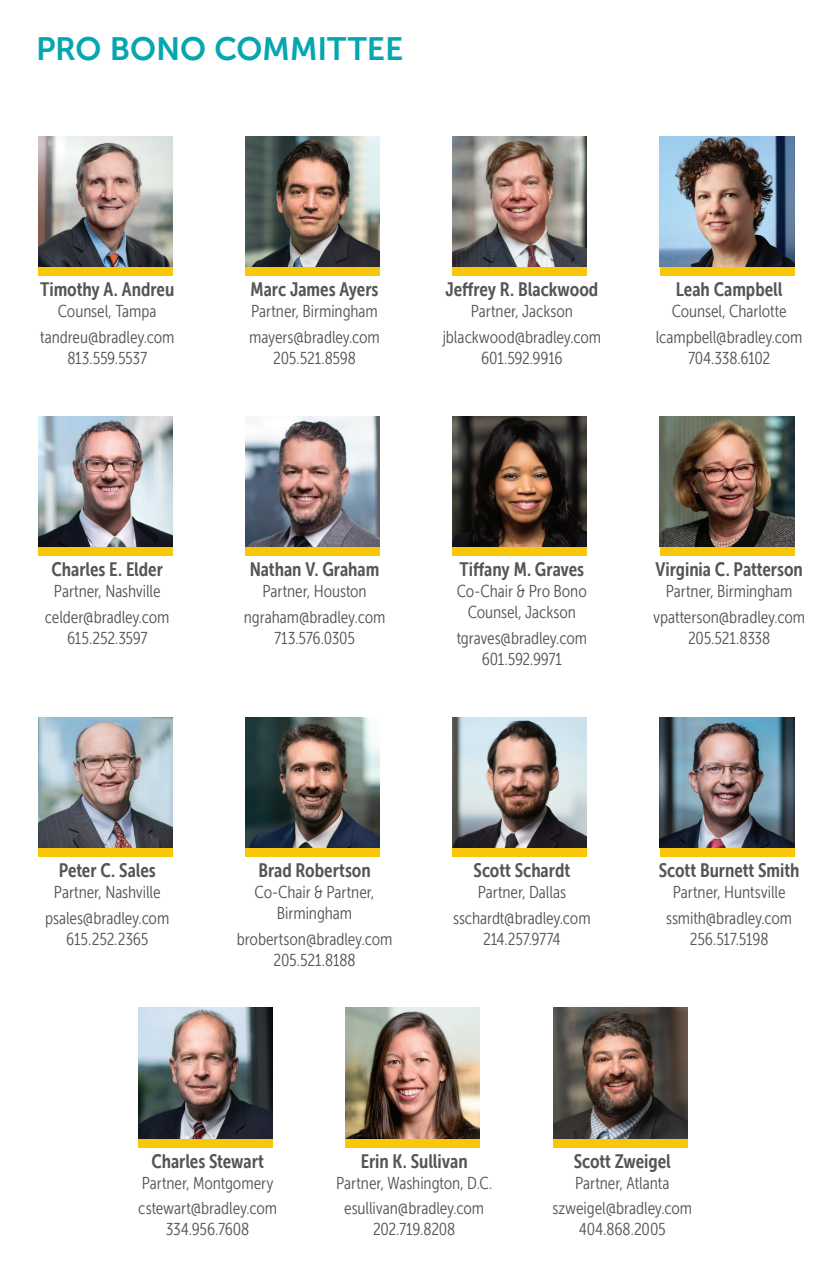
<style>
.page{position:relative;width:830px;height:1280px;background:#fff}
.page>*{position:absolute;margin:0;border:0;box-sizing:border-box;transform-origin:0 0}
.t1{font:31.8px "Museo Sans 700";letter-spacing:-.005em;color:#04a6af}
.t2{font:19.1px "Museo Sans Cond 700";letter-spacing:-.005em;color:#545557}
.t3{font:17.2px/25.5px "Museo Sans Cond 300";letter-spacing:-.005em;color:#545557;text-align:center}
</style>
<div class="page">
<div style="left:38px;top:267px;width:134px;height:9px;background:#f9c709"></div>
<img style="left:38px;top:136px;width:134px;height:131px">
<div style="left:245px;top:848px;width:134px;height:9px;background:#f9c709"></div>
<img style="left:245px;top:717px;width:134px;height:131px">
<div style="left:660px;top:547px;width:134px;height:9px;background:#f9c709"></div>
<img style="left:660px;top:416px;width:134px;height:131px">
<div style="left:345px;top:1138px;width:134px;height:10px;background:#f9c709"></div>
<img style="left:345px;top:1008px;width:134px;height:130px">
<div style="left:553px;top:1138px;width:134px;height:10px;background:#f9c709"></div>
<img style="left:553px;top:1008px;width:134px;height:130px">
<div style="left:660px;top:267px;width:134px;height:9px;background:#f9c709"></div>
<img style="left:660px;top:136px;width:134px;height:131px">
<div style="left:453px;top:547px;width:134px;height:9px;background:#f9c709"></div>
<img style="left:453px;top:416px;width:134px;height:131px">
<div style="left:245px;top:547px;width:134px;height:9px;background:#f9c709"></div>
<img style="left:245px;top:416px;width:134px;height:131px">
<div style="left:139px;top:1138px;width:134px;height:10px;background:#f9c709"></div>
<img style="left:138px;top:1008px;width:135px;height:130px">
<div style="left:38px;top:547px;width:134px;height:9px;background:#f9c709"></div>
<img style="left:38px;top:416px;width:134px;height:131px">
<div style="left:660px;top:848px;width:134px;height:9px;background:#f9c709"></div>
<img style="left:660px;top:717px;width:134px;height:131px">
<div style="left:453px;top:267px;width:134px;height:9px;background:#f9c709"></div>
<img style="left:453px;top:136px;width:134px;height:131px">
<div style="left:453px;top:848px;width:134px;height:9px;background:#f9c709"></div>
<img style="left:453px;top:717px;width:134px;height:131px">
<div style="left:245px;top:267px;width:134px;height:9px;background:#f9c709"></div>
<img style="left:245px;top:136px;width:134px;height:131px">
<div style="left:38px;top:848px;width:134px;height:9px;background:#f9c709"></div>
<img style="left:38px;top:717px;width:134px;height:131px">
<h1 class="t1" style="left:36px;top:31px;width:369px">PRO BONO COMMITTEE</h1>
<p class="t2" style="left:40px;top:279px;width:136px">Timothy A. Andreu</p>
<p class="t3" style="left:40px;top:299px;width:136px">Counsel, Tampa tandreu@bradley.com</p>
<p class="t3" style="left:67px;top:345px;width:81px">813.559.5537</p>
<p class="t2" style="left:251px;top:279px;width:129px">Marc James Ayers</p>
<p class="t3" style="left:249px;top:299px;width:132px;text-align:left">Partner, Birmingham mayers@bradley.com</p>
<p class="t3" style="left:273px;top:345px;width:84px">205.521.8598</p>
<p class="t2" style="left:445px;top:279px;width:154px">Jeffrey R. Blackwood</p>
<p class="t3" style="left:443px;top:299px;width:160px">Partner, Jackson jblackwood@bradley.com</p>
<p class="t3" style="left:481px;top:345px;width:83px">601.592.9916</p>
<p class="t2" style="left:676px;top:279px;width:108px">Leah Campbell</p>
<p class="t3" style="left:656px;top:299px;width:148px">Counsel, Charlotte lcampbell@bradley.com</p>
<p class="t3" style="left:688px;top:345px;width:84px">704.338.6102</p>
<p class="t2" style="left:52px;top:559px;width:113px">Charles E. Elder</p>
<p class="t3" style="left:45px;top:579px;width:126px">Partner, Nashville celder@bradley.com</p>
<p class="t3" style="left:67px;top:625px;width:82px">615.252.3597</p>
<p class="t2" style="left:250px;top:559px;width:131px">Nathan V. Graham</p>
<p class="t3" style="left:244px;top:579px;width:143px">Partner, Houston ngraham@bradley.com</p>
<p class="t3" style="left:274px;top:625px;width:82px">713.576.0305</p>
<p class="t2" style="left:460px;top:559px;width:126px">Tiffany M. Graves</p>
<p class="t3" style="left:457px;top:581px;width:131px;line-height:21px">Co-Chair &amp; Pro Bono<br>Counsel, Jackson</p>
<p class="t3" style="left:457px;top:627px;width:132px;line-height:21px">tgraves@bradley.com<br>601.592.9971</p>
<p class="t2" style="left:655px;top:559px;width:149px">Virginia C. Patterson</p>
<p class="t3" style="left:653px;top:579px;width:154px">Partner, Birmingham vpatterson@bradley.com</p>
<p class="t3" style="left:688px;top:625px;width:84px">205.521.8338</p>
<p class="t2" style="left:59px;top:860px;width:99px">Peter C. Sales</p>
<p class="t3" style="left:45px;top:880px;width:126px">Partner, Nashville psales@bradley.com</p>
<p class="t3" style="left:66px;top:926px;width:84px">615.252.2365</p>
<p class="t2" style="left:258px;top:860px;width:114px">Brad Robertson</p>
<p class="t3" style="left:255px;top:882px;width:121px;line-height:21px">Co-Chair &amp; Partner,<br>Birmingham</p>
<p class="t3" style="left:237px;top:929px;width:157px;line-height:21px">brobertson@bradley.com<br>205.521.8188</p>
<p class="t2" style="left:474px;top:860px;width:98px">Scott Schardt</p>
<p class="t3" style="left:453px;top:880px;width:139px">Partner, Dallas sschardt@bradley.com</p>
<p class="t3" style="left:483px;top:926px;width:79px">214.257.9774</p>
<p class="t2" style="left:659px;top:860px;width:142px">Scott Burnett Smith</p>
<p class="t3" style="left:666px;top:880px;width:128px">Partner, Huntsville ssmith@bradley.com</p>
<p class="t3" style="left:690px;top:926px;width:80px">256.517.5198</p>
<p class="t2" style="left:151px;top:1151px;width:114px">Charles Stewart</p>
<p class="t3" style="left:138px;top:1170px;width:140px;text-align:left">Partner, Montgomery cstewart@bradley.com</p>
<p class="t3" style="left:166px;top:1217px;width:85px">334.956.7608</p>
<p class="t2" style="left:361px;top:1151px;width:108px">Erin K. Sullivan</p>
<p class="t3" style="left:336px;top:1170px;width:158px">Partner, Washington, D.C. esullivan@bradley.com</p>
<p class="t3" style="left:373px;top:1217px;width:84px">202.719.8208</p>
<p class="t2" style="left:574px;top:1151px;width:99px">Scott Zweigel</p>
<p class="t3" style="left:552px;top:1170px;width:141px">Partner, Atlanta szweigel@bradley.com</p>
<p class="t3" style="left:579px;top:1217px;width:89px">404.868.2005</p>
</div>
